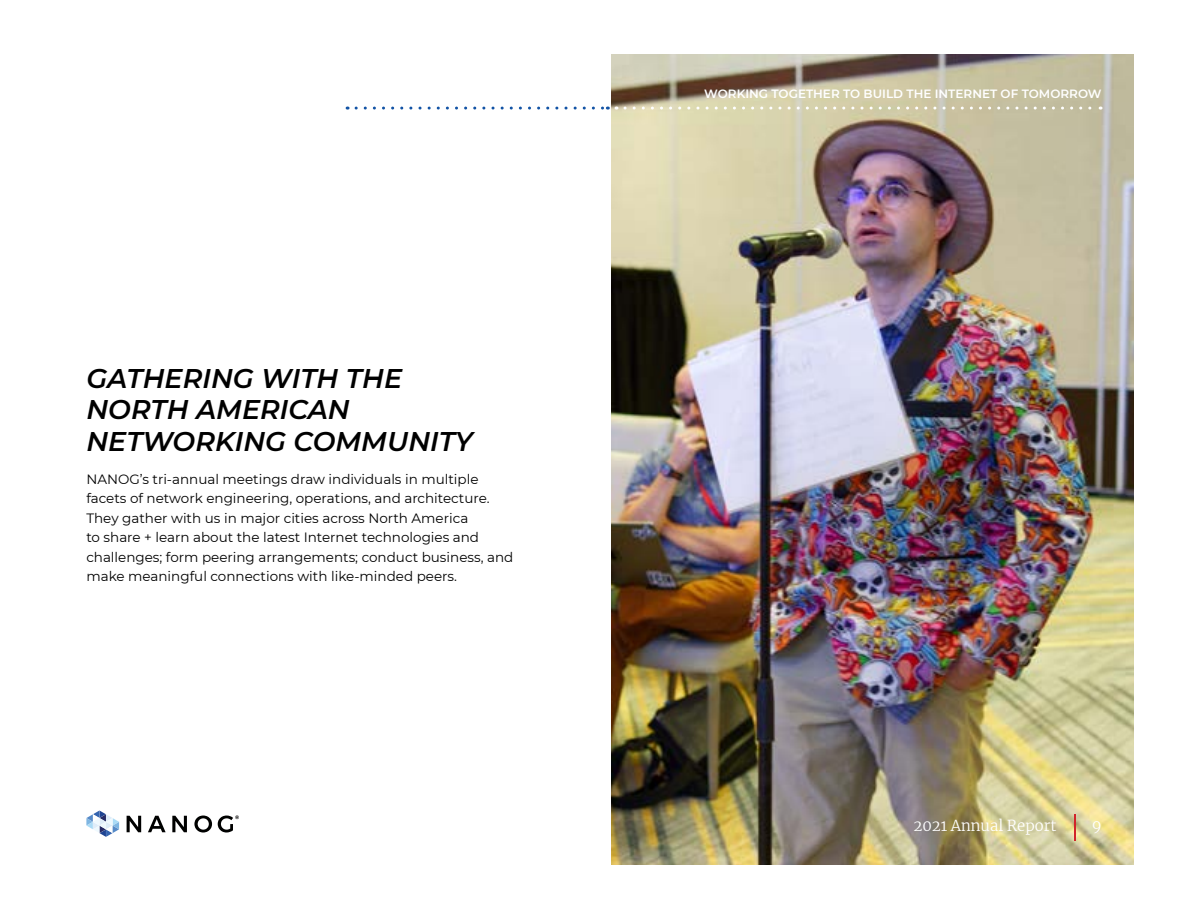
<style>
.page{position:relative;width:1188px;height:918px;background:#fff}
.page>*{position:absolute;margin:0;border:0;box-sizing:border-box;transform-origin:0 0}
.t1{font:italic 600 27px/31.5px "Montserrat";color:#000}
.t2{font:300 15px "Merriweather";color:#fff}
.t3{font:13.5px/19.5px "Montserrat";color:#000}
.t4{font:600 12px "Montserrat";color:#fff}
</style>
<div class="page">
<img style="left:612px;top:55px;width:522px;height:810px">
<hr style="left:1074px;top:814px;width:2px;height:27px;background:#d2242a">
<svg style="left:625px;top:107px;width:476px;height:3px"></svg>
<svg style="left:86px;top:811px;width:33px;height:26px"></svg>
<svg style="left:127px;top:816px;width:14px;height:16px"></svg>
<svg style="left:148px;top:816px;width:18px;height:16px"></svg>
<svg style="left:172px;top:816px;width:15px;height:16px"></svg>
<svg style="left:194px;top:816px;width:18px;height:17px"></svg>
<svg style="left:218px;top:815px;width:21px;height:18px"></svg>
<svg style="left:356px;top:107px;width:252px;height:3px"></svg>
<h1 class="t1" style="left:86px;top:361px;width:388px">GATHERING WITH THE<br>NORTH AMERICAN<br>NETWORKING COMMUNITY</h1>
<p class="t3" style="left:86px;top:469px;width:428px">NANOG’s tri-annual meetings draw individuals in multiple facets of network engineering, operations, and architecture.<br>They gather with us in major cities across North America<br>to share + learn about the latest Internet technologies and challenges; form peering arrangements; conduct business, and make meaningful connections with like-minded peers.</p>
<p class="t4" style="left:704px;top:85px;width:399px">WORKING TOGETHER TO BUILD THE INTERNET OF TOMORROW</p>
<p class="t2" style="left:913px;top:815px;width:145px">2021 Annual Report</p>
<p class="t2" style="left:1092px;top:815px;width:11px">9</p>
</div>
